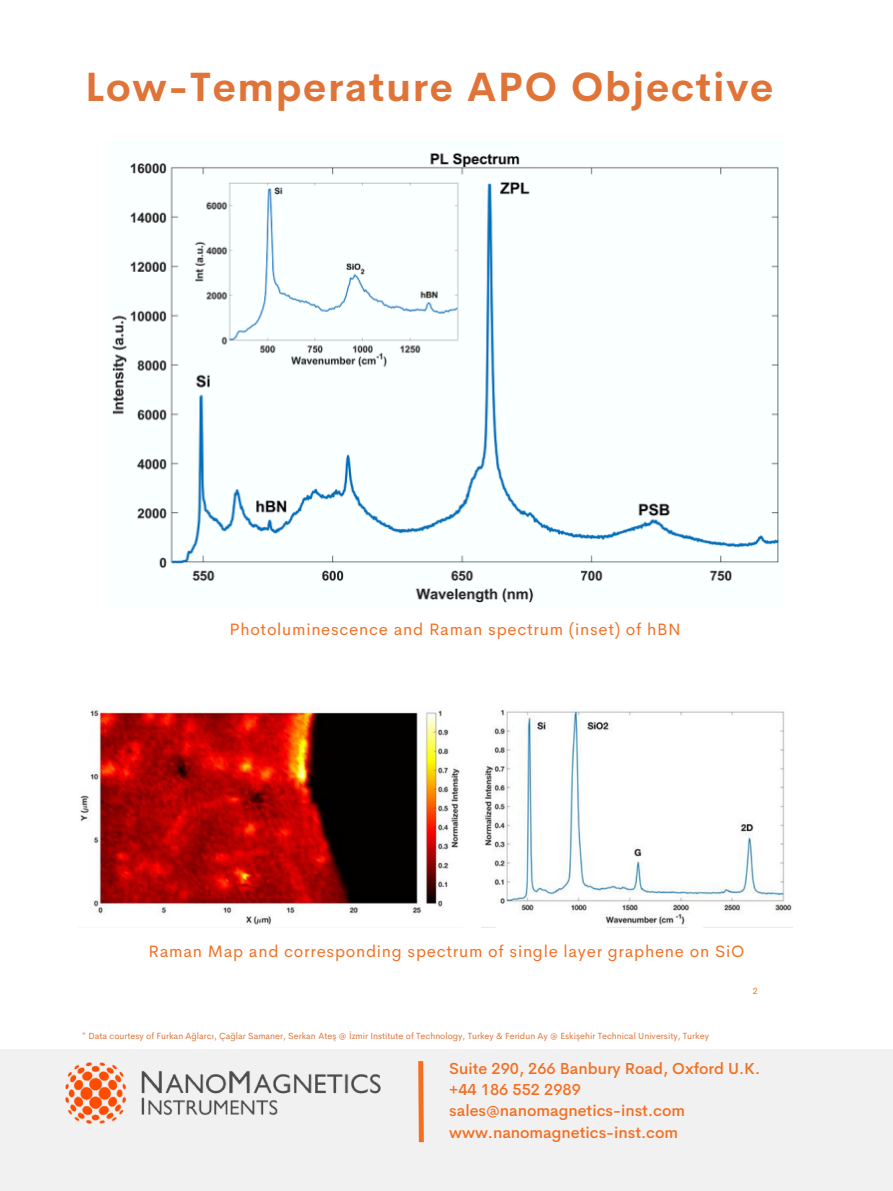
<style>
.page{position:relative;width:893px;height:1191px;background:#fff}
.page>*{position:absolute;margin:0;border:0;box-sizing:border-box;transform-origin:0 0}
.t1{font:700 40.05px "Cerebri Sans";letter-spacing:.045em;color:#e07438}
.t2{font:16.5px "Cerebri Sans";letter-spacing:.045em;color:#f36f22}
.t3{font:500 15.75px/21.3px "Cerebri Sans";color:#f36f22}
.t4{font:9px "Cerebri Sans";color:#f36f22}
.t5{font:8.85px "Cerebri Sans";color:#e07438}
</style>
<div class="page">
<div style="left:0;top:1048px;width:892px;height:142px;background:#f1f1f1"></div>
<img style="left:65px;top:1062px;width:316px;height:63px">
<svg style="left:418px;top:1061px;width:5px;height:80px"></svg>
<img style="left:112px;top:153px;width:667px;height:450px">
<img style="left:80px;top:710px;width:380px;height:215px">
<img style="left:485px;top:709px;width:307px;height:216px">
<h3 class="t1" style="left:85px;top:60px;width:689px">Low-Temperature APO Objective</h3>
<p class="t2" style="left:229px;top:618px;width:453px">Photoluminescence and Raman spectrum (inset) of hBN</p>
<p class="t2" style="left:148px;top:940px;width:597px">Raman Map and corresponding spectrum of single layer graphene on SiO</p>
<h3 class="t4" style="left:752px;top:984px;width:7px">2</h3>
<p class="t5" style="left:82px;top:1030px;width:628px">* Data courtesy of Furkan Ağlarcı, Çağlar Samaner, Serkan Ateş @ İzmir Institute of Technology, Turkey &amp; Feridun Ay @ Eskişehir Technical University, Turkey</p>
<p class="t3" style="left:449px;top:1057px;width:312px">Suite 290, 266 Banbury Road, Oxford U.K. +44 186 552 2989 sales@nanomagnetics-inst.com www.nanomagnetics-inst.com</p>
</div>
